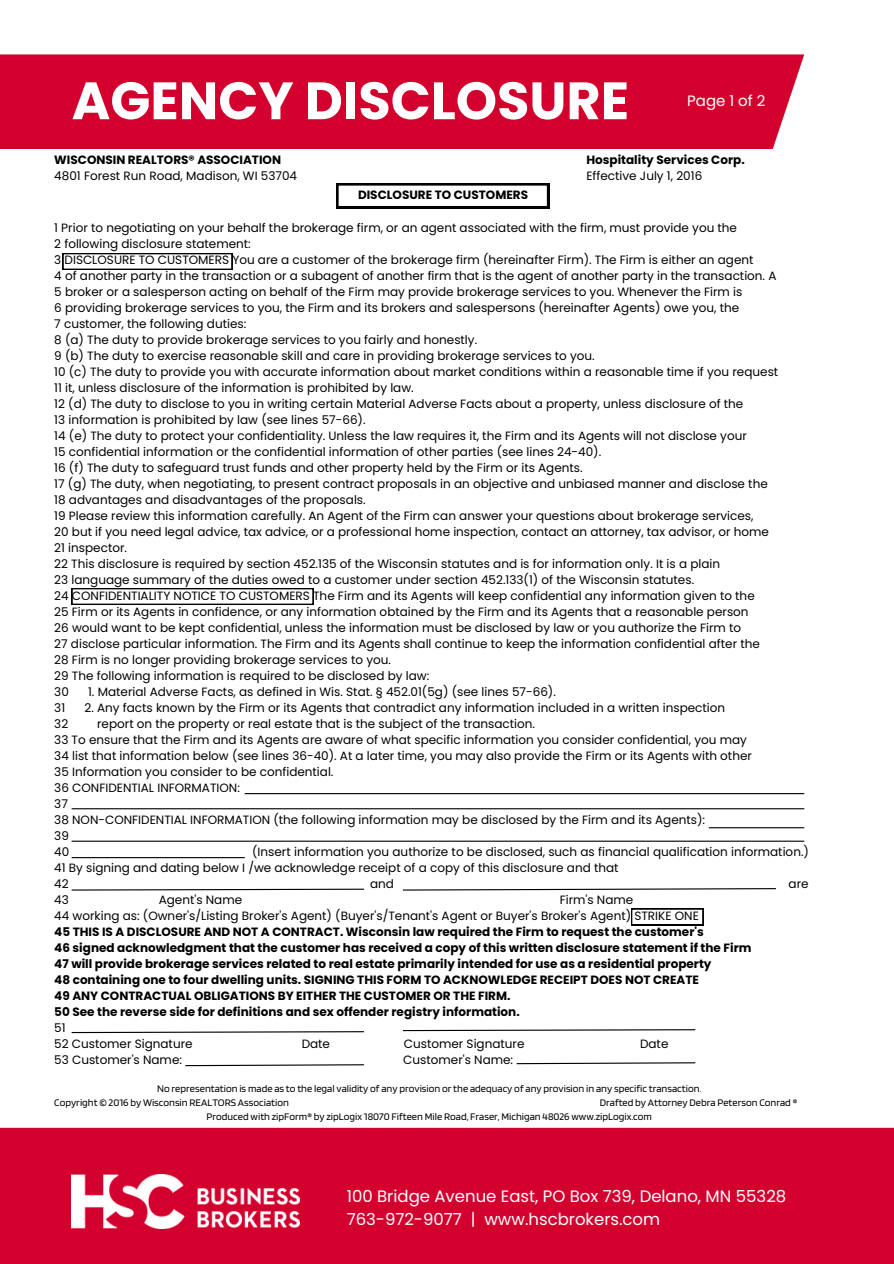
<style>
.page{position:relative;width:894px;height:1264px;background:#fff}
.page>*{position:absolute;margin:0;border:0;box-sizing:border-box;transform-origin:0 0}
.t1{font:700 52.5px "Poppins";color:#fff}
.t2{font:16.5px/22.8px "Poppins";color:#fff}
.t3{font:15px "Poppins";color:#fff}
.t4{font:12px/16px "Poppins";color:#000}
.t5{font:700 12px/16px "Poppins";color:#000}
.t6{font:10.5px "Blinker";color:#000}
.s1{font-weight:700}
.s2{font-weight:400}
</style>
<div class="page">
<div style="left:0;top:54px;width:804px;height:95px;background:#d3002e"></div>
<div style="left:0;top:1127px;width:893px;height:136px;background:#d3002e"></div>
<img style="left:72px;top:1174px;width:227px;height:54px">
<svg style="left:336px;top:183px;width:213px;height:25px"></svg>
<svg style="left:63px;top:253px;width:169px;height:17px"></svg>
<svg style="left:72px;top:588px;width:241px;height:16px"></svg>
<hr style="left:245px;top:793px;width:559px;height:1px;background:#000">
<hr style="left:72px;top:808px;width:732px;height:1px;background:#000">
<hr style="left:708px;top:827px;width:96px;height:1px;background:#000">
<hr style="left:72px;top:840px;width:732px;height:1px;background:#000">
<hr style="left:72px;top:857px;width:173px;height:1px;background:#000">
<svg style="left:71px;top:888px;width:293px;height:3px"></svg>
<svg style="left:402px;top:888px;width:374px;height:3px"></svg>
<svg style="left:631px;top:908px;width:72px;height:17px"></svg>
<svg style="left:71px;top:1031px;width:293px;height:2px"></svg>
<svg style="left:402px;top:1029px;width:294px;height:2px"></svg>
<svg style="left:185px;top:1064px;width:179px;height:2px"></svg>
<svg style="left:516px;top:1062px;width:180px;height:2px"></svg>
<h4 class="t1" style="left:72px;top:64px;width:559px">AGENCY DISCLOSURE</h4>
<h3 class="t3" style="left:687px;top:90px;width:80px">Page 1 of 2</h3>
<h4 class="t4" style="left:54px;top:151px;width:244px"><span class="s1">WISCONSIN REALTORS® ASSOCIATION<br></span>4801 Forest Run Road, Madison, WI 53704</h4>
<h4 class="t5" style="left:586px;top:151px;width:160px">Hospitality Services Corp.<br><span class="s2">Effective July 1, 2016</span></h4>
<p class="t5" style="left:358px;top:186px;width:171px">DISCLOSURE TO CUSTOMERS</p>
<p class="t4" style="left:54px;top:220px;width:725px">1 Prior to negotiating on your behalf the brokerage firm, or an agent associated with the firm, must provide you the<br>2 following disclosure statement:<br>3 DISCLOSURE TO CUSTOMERS You are a customer of the brokerage firm (hereinafter Firm). The Firm is either an agent<br>4 of another party in the transaction or a subagent of another firm that is the agent of another party in the transaction. A 5 broker or a salesperson acting on behalf of the Firm may provide brokerage services to you. Whenever the Firm is<br>6 providing brokerage services to you, the Firm and its brokers and salespersons (hereinafter Agents) owe you, the<br>7 customer, the following duties:<br>8 (a) The duty to provide brokerage services to you fairly and honestly.<br>9 (b) The duty to exercise reasonable skill and care in providing brokerage services to you.<br>10 (c) The duty to provide you with accurate information about market conditions within a reasonable time if you request 11 it, unless disclosure of the information is prohibited by law.<br>12 (d) The duty to disclose to you in writing certain Material Adverse Facts about a property, unless disclosure of the<br>13 information is prohibited by law (see lines 57-66).<br>14 (e) The duty to protect your confidentiality. Unless the law requires it, the Firm and its Agents will not disclose your<br>15 confidential information or the confidential information of other parties (see lines 24-40).<br>16 (f) The duty to safeguard trust funds and other property held by the Firm or its Agents.<br>17 (g) The duty, when negotiating, to present contract proposals in an objective and unbiased manner and disclose the 18 advantages and disadvantages of the proposals.<br>19 Please review this information carefully. An Agent of the Firm can answer your questions about brokerage services,<br>20 but if you need legal advice, tax advice, or a professional home inspection, contact an attorney, tax advisor, or home 21 inspector.<br>22 This disclosure is required by section 452.135 of the Wisconsin statutes and is for information only. It is a plain<br>23 language summary of the duties owed to a customer under section 452.133(1) of the Wisconsin statutes.<br>24 CONFIDENTIALITY NOTICE TO CUSTOMERS The Firm and its Agents will keep confidential any information given to the<br>25 Firm or its Agents in confidence, or any information obtained by the Firm and its Agents that a reasonable person<br>26 would want to be kept confidential, unless the information must be disclosed by law or you authorize the Firm to<br>27 disclose particular information. The Firm and its Agents shall continue to keep the information confidential after the<br>28 Firm is no longer providing brokerage services to you.<br>29 The following information is required to be disclosed by law:<br>30</p>
<p class="t4" style="left:88px;top:684px;width:469px">1. Material Adverse Facts, as defined in Wis. Stat. § 452.01(5g) (see lines 57-66).</p>
<p class="t4" style="left:54px;top:700px;width:12px">31</p>
<p class="t4" style="left:84px;top:700px;width:642px">2. Any facts known by the Firm or its Agents that contradict any information included in a written inspection</p>
<p class="t4" style="left:54px;top:716px;width:15px">32</p>
<p class="t4" style="left:54px;top:716px;width:699px;text-indent:43px">report on the property or real estate that is the subject of the transaction.<br>33 To ensure that the Firm and its Agents are aware of what specific information you consider confidential, you may 34 list that information below (see lines 36-40). At a later time, you may also provide the Firm or its Agents with other 35 Information you consider to be confidential.<br>36 CONFIDENTIAL INFORMATION:<br>37<br>38 NON-CONFIDENTIAL INFORMATION (the following information may be disclosed by the Firm and its Agents):<br>39<br>40</p>
<p class="t4" style="left:54px;top:844px;width:756px;text-indent:198px">(Insert information you authorize to be disclosed, such as financial qualification information.)<br>41 By signing and dating below I /we acknowledge receipt of a copy of this disclosure and that<br>42</p>
<p class="t4" style="left:370px;top:876px;width:25px">and</p>
<p class="t4" style="left:788px;top:876px;width:22px">are</p>
<p class="t4" style="left:54px;top:892px;width:16px">43</p>
<p class="t4" style="left:159px;top:892px;width:85px">Agent's Name</p>
<p class="t5" style="left:54px;top:892px;width:698px;text-indent:505px"><span class="s2">Firm's Name<br>44 working as: (Owner's/Listing Broker's Agent) (Buyer's/Tenant's Agent or Buyer's Broker's Agent) STRIKE ONE<br></span>45 THIS IS A DISCLOSURE AND NOT A CONTRACT. Wisconsin law required the Firm to request the customer's<br>46 signed acknowledgment that the customer has received a copy of this written disclosure statement if the Firm 47 will provide brokerage services related to real estate primarily intended for use as a residential property<br>48 containing one to four dwelling units. SIGNING THIS FORM TO ACKNOWLEDGE RECEIPT DOES NOT CREATE<br>49 ANY CONTRACTUAL OBLIGATIONS BY EITHER THE CUSTOMER OR THE FIRM.<br>50 See the reverse side for definitions and sex offender registry information.<br><span class="s2">51<br>52 Customer Signature</span></p>
<p class="t4" style="left:301px;top:1036px;width:30px">Date</p>
<p class="t4" style="left:404px;top:1036px;width:122px">Customer Signature</p>
<p class="t4" style="left:639px;top:1036px;width:30px">Date</p>
<p class="t4" style="left:54px;top:1052px;width:129px">53 Customer's Name:</p>
<p class="t4" style="left:403px;top:1052px;width:111px">Customer's Name:</p>
<p class="t6" style="left:157px;top:1082px;width:545px">No representation is made as to the legal validity of any provision or the adequacy of any provision in any specific transaction.</p>
<p class="t6" style="left:54px;top:1096px;width:236px">Copyright © 2016 by Wisconsin REALTORS Association</p>
<p class="t6" style="left:599px;top:1096px;width:199px">Drafted by Attorney Debra Peterson Conrad ®</p>
<h2 class="t6" style="left:206px;top:1110px;width:446px">Produced with zipForm® by zipLogix 18070 Fifteen Mile Road, Fraser, Michigan 48026 www.zipLogix.com</h2>
<h2 class="t2" style="left:346px;top:1184px;width:441px">100 Bridge Avenue East, PO Box 739, Delano, MN 55328<br>763-972-9077 | www.hscbrokers.com</h2>
</div>
